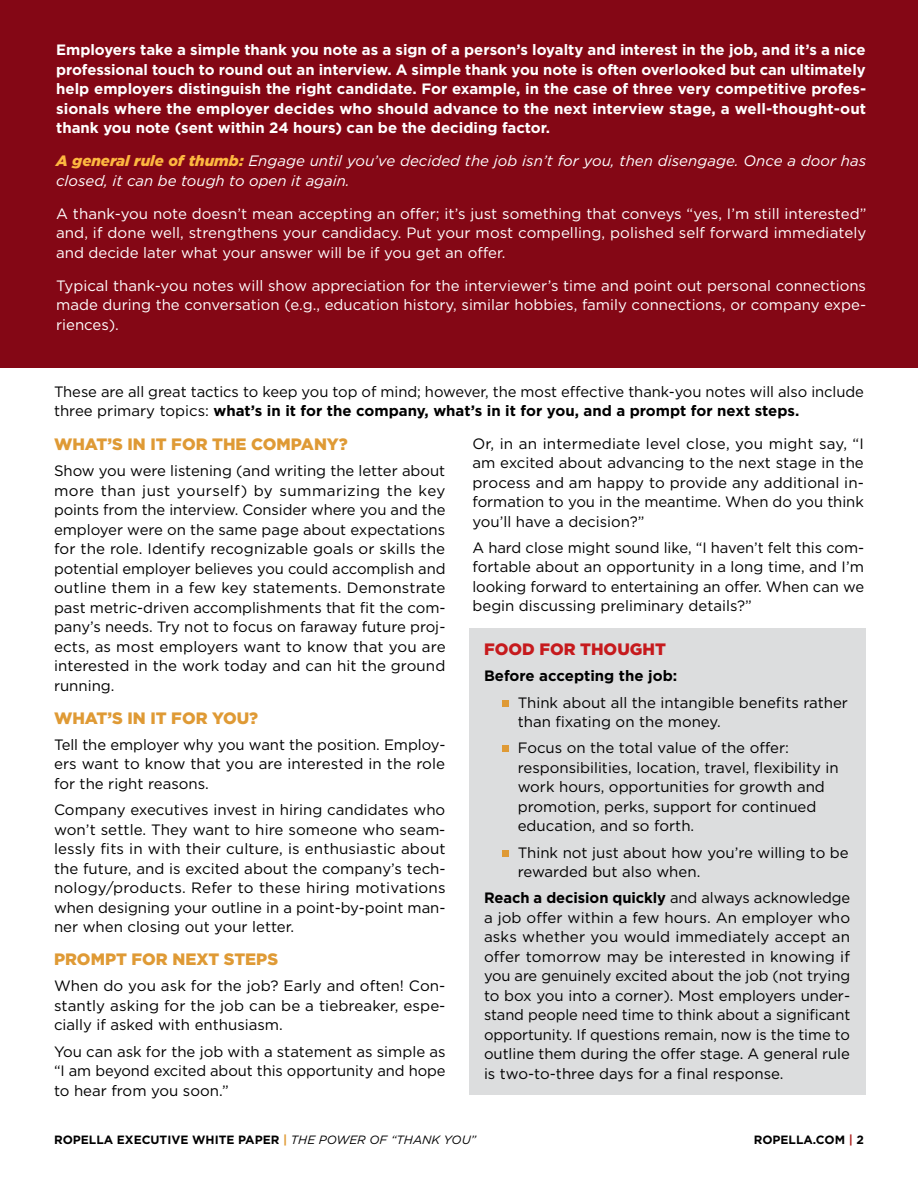
<style>
.page{position:relative;width:918px;height:1188px;background:#fff}
.page>*{position:absolute;margin:0;border:0;box-sizing:border-box;transform-origin:0 0}
.t1{font:900 16.5px "Gotham";color:#df9a35}
.t2{font:900 16.5px "Gotham";color:#c61a1d}
.t3{font:15px/19.5px "Gotham";color:#000;text-align:justify}
.t4{font:15px/19.5px "Gotham";color:#fff;text-align:justify}
.t5{font:700 15px/19.5px "Gotham";color:#fff;text-align:justify}
.t6{font:italic 15px/19.5px "Gotham";color:#fff}
.t7{font:700 15px "Gotham";color:#000}
.t8{font:700 12px "Gotham";color:#000}
.s1{font-weight:900;color:#fdb740}
.s2{font-weight:700}
.s3{color:#df9a35}
.s4{font-weight:400;font-style:italic}
.s5{color:#ae2524}
</style>
<div class="page">
<div style="left:0;top:0;width:918px;height:367px;background:#840715"></div>
<div style="left:469px;top:629px;width:396px;height:466px;background:#dcddde"></div>
<div style="left:502px;top:700px;width:7px;height:7px;background:#df9a35"></div>
<div style="left:502px;top:746px;width:7px;height:6px;background:#df9a35"></div>
<div style="left:502px;top:851px;width:7px;height:6px;background:#df9a35"></div>
<p class="t5" style="left:56px;top:40px;width:812px">Employers take a simple thank you note as a sign of a person’s loyalty and interest in the job, and it’s a nice professional touch to round out an interview. A simple thank you note is often overlooked but can ultimately help employers distinguish the right candidate. For example, in the case of three very competitive profes&shy;sionals where the employer decides who should advance to the next interview stage, a well-thought-out thank you note (sent within 24 hours) can be the deciding factor.</p>
<p class="t6" style="left:56px;top:151px;width:812px"><span class="s1">A general rule of thumb:</span> Engage until you’ve decided the job isn’t for you, then disengage. Once a door has closed, it can be tough to open it again.</p>
<p class="t4" style="left:56px;top:204px;width:812px">A thank-you note doesn’t mean accepting an offer; it’s just something that conveys “yes, I’m still interested” and, if done well, strengthens your candidacy. Put your most compelling, polished self forward immediately and decide later what your answer will be if you get an offer.</p>
<p class="t4" style="left:56px;top:276px;width:812px">Typical thank-you notes will show appreciation for the interviewer’s time and point out personal connections made during the conversation (e.g., education history, similar hobbies, family connections, or company expe&shy;riences).</p>
<p class="t3" style="left:54px;top:382px;width:811px">These are all great tactics to keep you top of mind; however, the most effective thank-you notes will also include three primary topics: <span class="s2">what’s in it for the company, what’s in it for you, and a prompt for next steps.</span></p>
<p class="t1" style="left:54px;top:433px;width:295px">WHAT’S IN IT FOR THE COMPANY?</p>
<p class="t3" style="left:54px;top:461px;width:393px">Show you were listening (and writing the letter about more than just yourself) by summarizing the key points from the interview. Consider where you and the employer were on the same page about expectations for the role. Identify recognizable goals or skills the potential employer believes you could accomplish and outline them in a few key statements. Demonstrate past metric-driven accomplishments that fit the com&shy;pany’s needs. Try not to focus on faraway future proj&shy;ects, as most employers want to know that you are interested in the work today and can hit the ground running.</p>
<p class="t1" style="left:54px;top:706px;width:206px">WHAT’S IN IT FOR YOU?</p>
<p class="t3" style="left:54px;top:735px;width:393px">Tell the employer why you want the position. Employ&shy;ers want to know that you are interested in the role for the right reasons.</p>
<p class="t3" style="left:54px;top:800px;width:393px">Company executives invest in hiring candidates who won’t settle. They want to hire someone who seam&shy;lessly fits in with their culture, is enthusiastic about the future, and is excited about the company’s tech&shy;nology/products. Refer to these hiring motivations when designing your outline in a point-by-point man&shy;ner when closing out your letter.</p>
<p class="t1" style="left:54px;top:948px;width:226px">PROMPT FOR NEXT STEPS</p>
<p class="t3" style="left:54px;top:976px;width:393px">When do you ask for the job? Early and often! Con&shy;stantly asking for the job can be a tiebreaker, espe&shy;cially if asked with enthusiasm.</p>
<p class="t3" style="left:54px;top:1041px;width:393px">You can ask for the job with a statement as simple as “I am beyond excited about this opportunity and hope to hear from you soon.”</p>
<p class="t3" style="left:472px;top:433px;width:393px">Or, in an intermediate level close, you might say, “I am excited about advancing to the next stage in the process and am happy to provide any additional in&shy;formation to you in the meantime. When do you think you’ll have a decision?”</p>
<p class="t3" style="left:472px;top:538px;width:393px">A hard close might sound like, “I haven’t felt this com&shy;fortable about an opportunity in a long time, and I’m looking forward to entertaining an offer. When can we begin discussing preliminary details?”</p>
<p class="t2" style="left:484px;top:638px;width:183px">FOOD FOR THOUGHT</p>
<p class="t7" style="left:484px;top:666px;width:195px">Before accepting the job:</p>
<p class="t3" style="left:518px;top:692px;width:332px">Think about all the intangible benefits rather than fixating on the money.</p>
<p class="t3" style="left:518px;top:738px;width:322px;text-align:left">Focus on the total value of the offer: responsibilities, location, travel, flexibility in work hours, opportunities for growth and promotion, perks, support for continued education, and so forth.</p>
<p class="t3" style="left:518px;top:842px;width:333px">Think not just about how you’re willing to be rewarded but also when.</p>
<p class="t3" style="left:484px;top:888px;width:368px"><span class="s2">Reach a decision quickly</span> and always acknowledge a job offer within a few hours. An employer who asks whether you would immediately accept an offer tomorrow may be interested in knowing if you are genuinely excited about the job (not trying to box you into a corner). Most employers under&shy;stand people need time to think about a significant opportunity. If questions remain, now is the time to outline them during the offer stage. A general rule is two-to-three days for a final response.</p>
<p class="t8" style="left:54px;top:1131px;width:424px">ROPELLA EXECUTIVE WHITE PAPER <span class="s3">|</span> <span class="s4">THE POWER OF “THANK YOU”</span></p>
<p class="t8" style="left:754px;top:1131px;width:112px">ROPELLA.COM <span class="s5">|</span> 2</p>
</div>
